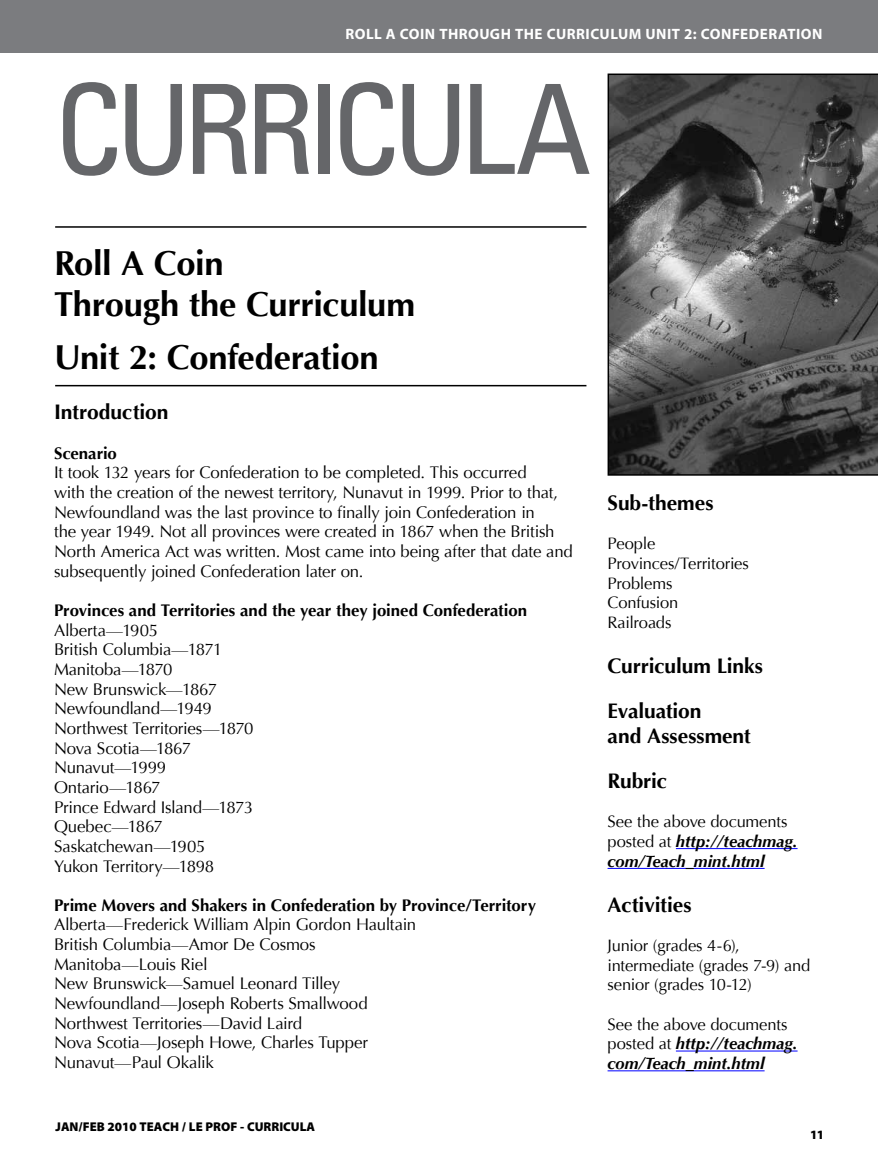
<style>
.page{position:relative;width:878px;height:1175px;background:#fff}
.page>*{position:absolute;margin:0;border:0;box-sizing:border-box;transform-origin:0 0}
.t1{font:condensed 124.5px "Univers";letter-spacing:-.065em;color:#656669}
.t2{font:700 34.5px/41.4px "Optima";letter-spacing:-.01em;color:#000}
.t3{font:700 21px/44.8px "Optima";letter-spacing:-.005em;color:#000}
.t4{font:16.8px/19.6px "Optima";letter-spacing:-.01em;color:#000}
.t5{font:700 16.8px "Optima";letter-spacing:-.005em;color:#000}
.t6{font:italic 700 16.5px/19.8px "Optima";color:#000}
.t7{font:16.5px/19.6px "Optima";letter-spacing:-.01em;color:#000}
.t8{font:700 15px "Myriad Pro";letter-spacing:.03em;color:#fff}
.t9{font:900 12.75px "Myriad Pro";color:#000}
.s1{font-weight:400;font-style:normal}
</style>
<div class="page">
<hr style="left:55px;top:385px;width:531px;height:1px;background:#000">
<hr style="left:55px;top:226px;width:531px;height:2px;background:#000">
<svg style="left:607px;top:74px;width:271px;height:402px;background:#525252"></svg>
<hr style="left:676px;top:848px;width:121px;height:1px;background:#00f">
<hr style="left:607px;top:868px;width:157px;height:1px;background:#00f">
<hr style="left:676px;top:1050px;width:121px;height:1px;background:#00f">
<hr style="left:607px;top:1070px;width:157px;height:1px;background:#00f">
<div style="left:0;top:0;width:878px;height:53px;background:#7b7c7f"></div>
<p class="t8" style="left:345px;top:25px;width:433px">ROLL A COIN THROUGH THE CURRICULUM U NIT 2: CONFEDERAT</p>
<p class="t8" style="left:796px;top:25px;width:28px">ION</p>
<h1 class="t1" style="left:54px;top:51px;width:539px">CURRICULA</h1>
<h2 class="t2" style="left:54px;top:243px;width:362px">Roll A Coin<br>Through the Curriculum</h2>
<h2 class="t2" style="left:54px;top:337px;width:326px">Unit 2: Confederation</h2>
<p class="t3" style="left:54px;top:390px;width:116px">Introduction</p>
<p class="t5" style="left:54px;top:443px;width:64px">Scenario</p>
<p class="t4" style="left:54px;top:463px;width:520px">It took 132 years for Confederation to be completed. This occurred<br>with the creation of the newest territory, Nunavut in 1999. Prior to that, Newfoundland was the last province to finally join Confederation in<br>the year 1949. Not all provinces were created in 1867 when the British North America Act was written. Most came into being after that date and subsequently joined Confederation later on.</p>
<p class="t5" style="left:54px;top:600px;width:474px">Provinces and Territories and the year they joined Confederation</p>
<p class="t4" style="left:54px;top:620px;width:201px">Alberta—1905<br>British Columbia—1871<br>Manitoba—1870<br>New Brunswick—1867<br>Newfoundland—1949<br>Northwest Territories—1870<br>Nova Scotia—1867<br>Nunavut—1999<br>Ontario—1867<br>Prince Edward Island—1873<br>Quebec—1867<br>Saskatchewan—1905<br>Yukon Territory—1898</p>
<p class="t5" style="left:54px;top:895px;width:483px">Prime Movers and Shakers in Confederation by Province/Territory</p>
<p class="t4" style="left:54px;top:915px;width:364px">Alberta—Frederick William Alpin Gordon Haultain British Columbia—Amor De Cosmos Manitoba—Louis Riel<br>New Brunswick—Samuel Leonard Tilley Newfoundland—Joseph Roberts Smallwood Northwest Territories—David Laird<br>Nova Scotia—Joseph Howe, Charles Tupper Nunavut—Paul Okalik</p>
<p class="t9" style="left:56px;top:1119px;width:261px">JAN/FEB 2010 TEACH / LE PROF - CURRICULA</p>
<p class="t3" style="left:607px;top:481px;width:107px">Sub-themes</p>
<p class="t7" style="left:607px;top:534px;width:143px">People<br>Provinces/Territories<br>Problems<br>Confusion<br>Railroads</p>
<p class="t3" style="left:607px;top:643px;width:157px">Curriculum Links<br>Evaluation</p>
<p class="t3" style="left:607px;top:713px;width:145px">and Assessment<br>Rubric</p>
<p class="t6" style="left:607px;top:811px;width:191px"><span class="s1">See the above documents posted at</span> http://teachmag. com/Teach_mint.html</p>
<p class="t3" style="left:607px;top:882px;width:85px">Activities</p>
<p class="t7" style="left:607px;top:935px;width:204px">Junior (grades 4-6), intermediate (grades 7-9) and senior (grades 10-12)</p>
<p class="t6" style="left:607px;top:1014px;width:191px"><span class="s1">See the above documents posted at</span> http://teachmag. com/Teach_mint.html</p>
<p class="t9" style="left:810px;top:1127px;width:15px">11</p>
</div>
